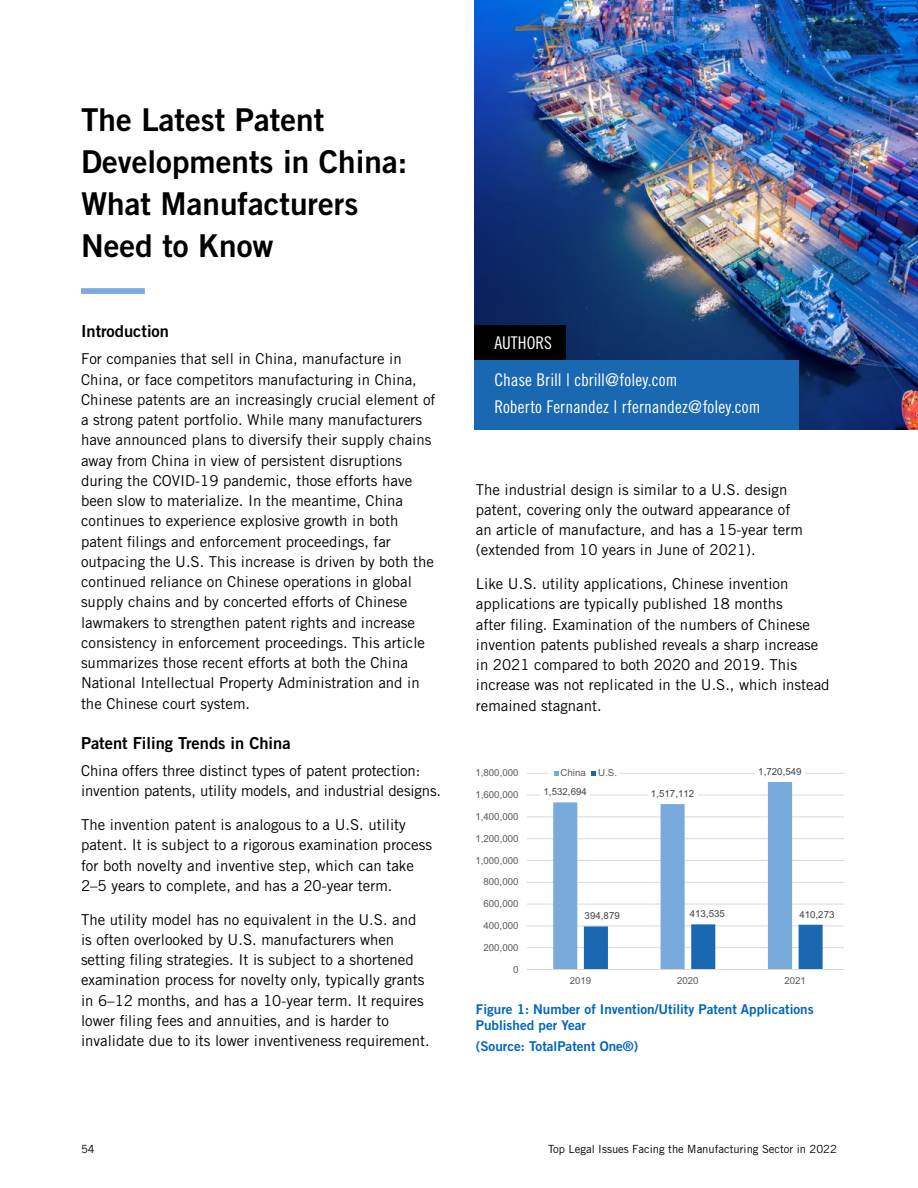
<style>
.page{position:relative;width:918px;height:1188px;background:#fff}
.page>*{position:absolute;margin:0;border:0;box-sizing:border-box;transform-origin:0 0}
.t1{font:31.5px/42px "Trade Gothic LT Std Bd 2";color:#000}
.t2{font:17.55px/36.6px "Trade Gothic LT Std Cn 18";letter-spacing:.005em;color:#fff}
.t3{font:16.5px "Trade Gothic LT Std Bd 2";color:#000}
.t4{font:15px/20.2px "Trade Gothic LT Std";color:#000}
.t5{font:13.5px/16.5px "Trade Gothic LT Std Bd 2";color:#0066ba}
.t6{font:11.25px "Trade Gothic LT Std";color:#000}
.t7{font:9.75px "Arial";color:#595a5a}
.t8{font:9.75px "Arial";letter-spacing:.005em;color:#414141}
</style>
<div class="page">
<img style="left:475px;top:0;width:443px;height:430px">
<div style="left:475px;top:326px;width:91px;height:34px;background:#000"></div>
<div style="left:475px;top:360px;width:324px;height:70px;background:#1a67b2"></div>
<div style="left:81px;top:288px;width:64px;height:6px;background:#78acdd"></div>
<svg style="left:527px;top:771px;width:317px;height:199px"></svg>
<h1 class="t1" style="left:81px;top:98px;width:328px">The Latest Patent<br>Developments in China:<br>What Manufacturers<br>Need to Know</h1>
<p class="t3" style="left:81px;top:321px;width:90px">Introduction</p>
<p class="t4" style="left:81px;top:349px;width:356px">For companies that sell in China, manufacture in China, or face competitors manufacturing in China, Chinese patents are an increasingly crucial element of a strong patent portfolio. While many manufacturers have announced plans to diversify their supply chains away from China in view of persistent disruptions during the COVID-19 pandemic, those efforts have been slow to materialize. In the meantime, China continues to experience explosive growth in both patent filings and enforcement proceedings, far outpacing the U.S. This increase is driven by both the continued reliance on Chinese operations in global supply chains and by concerted efforts of Chinese lawmakers to strengthen patent rights and increase consistency in enforcement proceedings. This article summarizes those recent efforts at both the China National Intellectual Property Administration and in the Chinese court system.</p>
<p class="t3" style="left:81px;top:733px;width:211px">Patent Filing Trends in China</p>
<p class="t4" style="left:81px;top:760px;width:362px">China offers three distinct types of patent protection: invention patents, utility models, and industrial designs.</p>
<p class="t4" style="left:81px;top:814px;width:353px">The invention patent is analogous to a U.S. utility patent. It is subject to a rigorous examination process for both novelty and inventive step, which can take 2–5 years to complete, and has a 20-year term.</p>
<p class="t4" style="left:81px;top:909px;width:350px">The utility model has no equivalent in the U.S. and is often overlooked by U.S. manufacturers when setting filing strategies. It is subject to a shortened examination process for novelty only, typically grants in 6–12 months, and has a 10-year term. It requires lower filing fees and annuities, and is harder to invalidate due to its lower inventiveness requirement.</p>
<p class="t2" style="left:494px;top:324px;width:185px">AUTHORS<br>Chase Brill | cbrill@foley.com</p>
<p class="t2" style="left:494px;top:389px;width:268px">Roberto Fernandez | rfernandez@foley.com</p>
<p class="t4" style="left:476px;top:479px;width:328px">The industrial design is similar to a U.S. design patent, covering only the outward appearance of an article of manufacture, and has a 15-year term (extended from 10 years in June of 2021).</p>
<p class="t4" style="left:476px;top:574px;width:355px">Like U.S. utility applications, Chinese invention applications are typically published 18 months<br>after filing. Examination of the numbers of Chinese invention patents published reveals a sharp increase in 2021 compared to both 2020 and 2019. This increase was not replicated in the U.S., which instead remained stagnant.</p>
<p class="t7" style="left:475px;top:767px;width:45px">1,800,000</p>
<p class="t7" style="left:475px;top:788px;width:45px">1,600,000</p>
<p class="t7" style="left:475px;top:810px;width:45px">1,400,000</p>
<p class="t7" style="left:475px;top:832px;width:45px">1,200,000</p>
<p class="t7" style="left:475px;top:854px;width:45px">1,000,000</p>
<p class="t7" style="left:483px;top:876px;width:36px">800,000</p>
<p class="t7" style="left:483px;top:897px;width:36px">600,000</p>
<p class="t7" style="left:484px;top:919px;width:36px">400,000</p>
<p class="t7" style="left:484px;top:941px;width:36px">200,000</p>
<p class="t7" style="left:513px;top:963px;width:7px">0</p>
<p class="t7" style="left:561px;top:766px;width:27px">China</p>
<p class="t7" style="left:598px;top:766px;width:20px">U.S.</p>
<p class="t8" style="left:544px;top:786px;width:45px">1,532,694</p>
<p class="t8" style="left:651px;top:787px;width:45px">1,517,112</p>
<p class="t8" style="left:758px;top:765px;width:45px">1,720,549</p>
<p class="t8" style="left:585px;top:910px;width:37px">394,879</p>
<p class="t8" style="left:690px;top:908px;width:37px">413,535</p>
<p class="t8" style="left:799px;top:908px;width:37px">410,273</p>
<p class="t7" style="left:570px;top:974px;width:23px">2019</p>
<p class="t7" style="left:677px;top:974px;width:23px">2020</p>
<p class="t7" style="left:785px;top:974px;width:23px">2021</p>
<p class="t5" style="left:476px;top:1001px;width:339px">Figure 1: Number of Invention/Utility Patent Applications<br>Published per Year</p>
<p class="t5" style="left:476px;top:1037px;width:164px">(Source: TotalPatent One®)</p>
<p class="t6" style="left:81px;top:1142px;width:15px">54</p>
<p class="t6" style="left:548px;top:1142px;width:290px">Top Legal Issues Facing the Manufacturing Sector in 2022</p>
</div>
